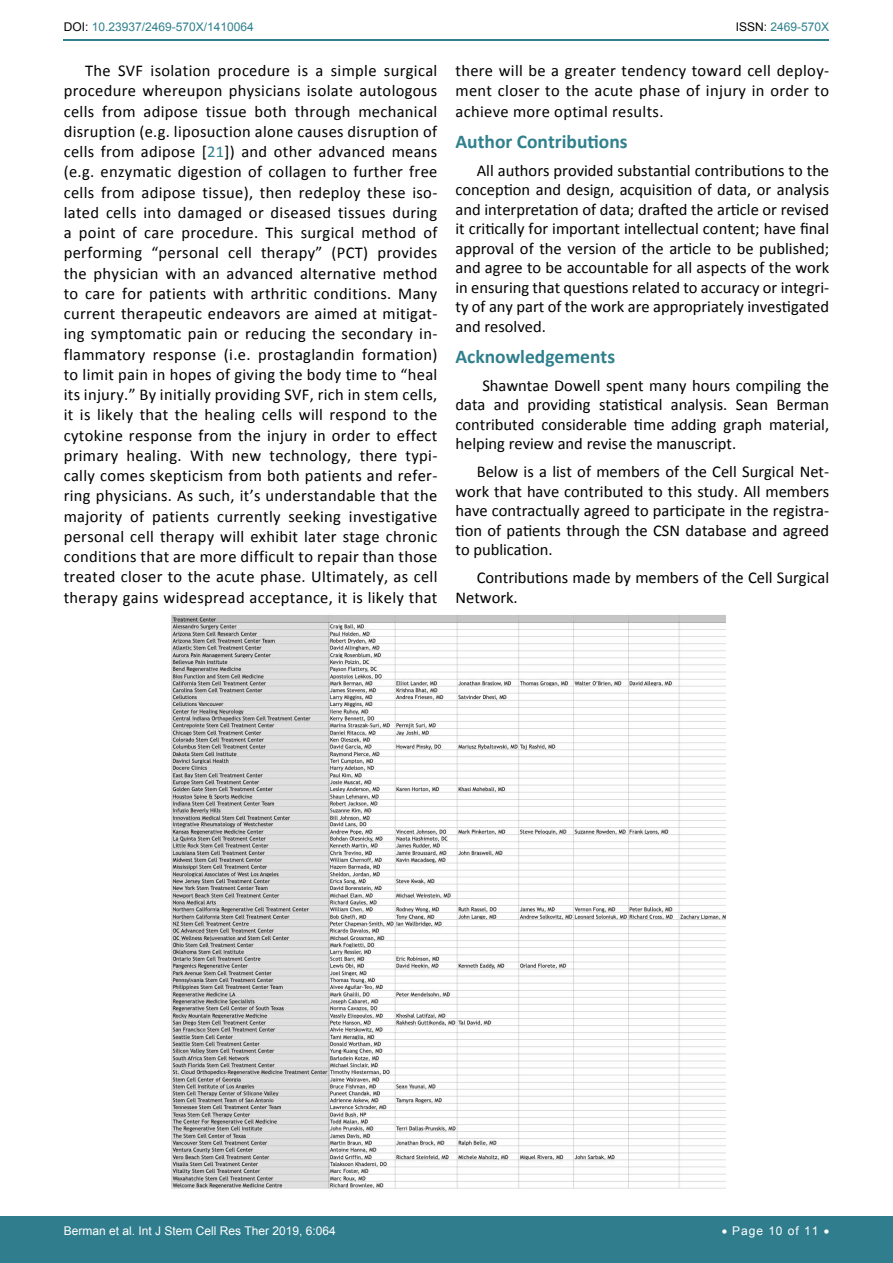
<style>
.page{position:relative;width:893px;height:1263px;background:#fff}
.page>*{position:absolute;margin:0;border:0;box-sizing:border-box;transform-origin:0 0}
.t1{font:700 19.5px "Calibri";color:#30808d}
.t2{font:16.5px/20.2px "Calibri";color:#000;text-align:justify}
.t3{font:12px "Arial";color:#30808d}
.t4{font:12px "Arial";color:#fff}
.t5{font:12px "Arial";letter-spacing:.08em;color:#fff}
.s1{color:#000}
.s2{color:#30808d}
</style>
<div class="page">
<hr style="left:64px;top:40px;width:765px;height:1px;background:#30808d">
<div style="left:0;top:1217px;width:893px;height:46px;background:#307d8d"></div>
<img style="left:171px;top:615px;width:554px;height:574px">
<p class="t3" style="left:64px;top:19px;width:192px"><span class="s1">DOI:</span> 10.23937/2469-570X/1410064</p>
<p class="t3" style="left:736px;top:19px;width:95px"><span class="s1">ISSN:</span> 2469-570X</p>
<p class="t2" style="left:64px;top:61px;width:375px;text-indent:21px">The SVF isolation procedure is a simple surgical procedure whereupon physicians isolate autologous cells from adipose tissue both through mechanical disruption (e.g. liposuction alone causes disruption of cells from adipose [<span class="s2">21</span>]) and other advanced means (e.g. enzymatic digestion of collagen to further free cells from adipose tissue), then redeploy these iso&shy;lated cells into damaged or diseased tissues during a point of care procedure. This surgical method of performing “personal cell therapy” (PCT) provides the physician with an advanced alternative method to care for patients with arthritic conditions. Many current therapeutic endeavors are aimed at mitigat&shy;ing symptomatic pain or reducing the secondary in&shy;flammatory response (i.e. prostaglandin formation) to limit pain in hopes of giving the body time to “heal its injury.” By initially providing SVF, rich in stem cells, it is likely that the healing cells will respond to the cytokine response from the injury in order to effect primary healing. With new technology, there typi&shy;cally comes skepticism from both patients and refer&shy;ring physicians. As such, it’s understandable that the majority of patients currently seeking investigative personal cell therapy will exhibit later stage chronic conditions that are more difficult to repair than those treated closer to the acute phase. Ultimately, as cell therapy gains widespread acceptance, it is likely that</p>
<p class="t2" style="left:455px;top:61px;width:375px">there will be a greater tendency toward cell deploy&shy;ment closer to the acute phase of injury in order to achieve more optimal results.</p>
<p class="t1" style="left:455px;top:129px;width:174px">Author Contributions</p>
<p class="t2" style="left:455px;top:160px;width:375px;line-height:19.5px;text-indent:21px">All authors provided substantial contributions to the conception and design, acquisition of data, or analysis and interpretation of data; drafted the article or revised it critically for important intellectual content; have final approval of the version of the article to be published; and agree to be accountable for all aspects of the work in ensuring that questions related to accuracy or integri&shy;ty of any part of the work are appropriately investigated and resolved.</p>
<p class="t1" style="left:455px;top:344px;width:161px">Acknowledgements</p>
<p class="t2" style="left:455px;top:376px;width:375px;line-height:19.5px;text-indent:27px">Shawntae Dowell spent many hours compiling the data and providing statistical analysis. Sean Berman contributed considerable time adding graph material, helping review and revise the manuscript.</p>
<p class="t2" style="left:455px;top:462px;width:375px;line-height:19.5px;text-indent:21px">Below is a list of members of the Cell Surgical Net&shy;work that have contributed to this study. All members have contractually agreed to participate in the registra&shy;tion of patients through the CSN database and agreed to publication.</p>
<p class="t2" style="left:455px;top:568px;width:375px;line-height:19.5px;text-indent:21px">Contributions made by members of the Cell Surgical<br>Network.</p>
<p class="t4" style="left:64px;top:1223px;width:274px">Berman et al. Int J Stem Cell Res Ther 2019, 6:064</p>
<p class="t5" style="left:722px;top:1223px;width:109px">• Page 10 of 11 •</p>
</div>
